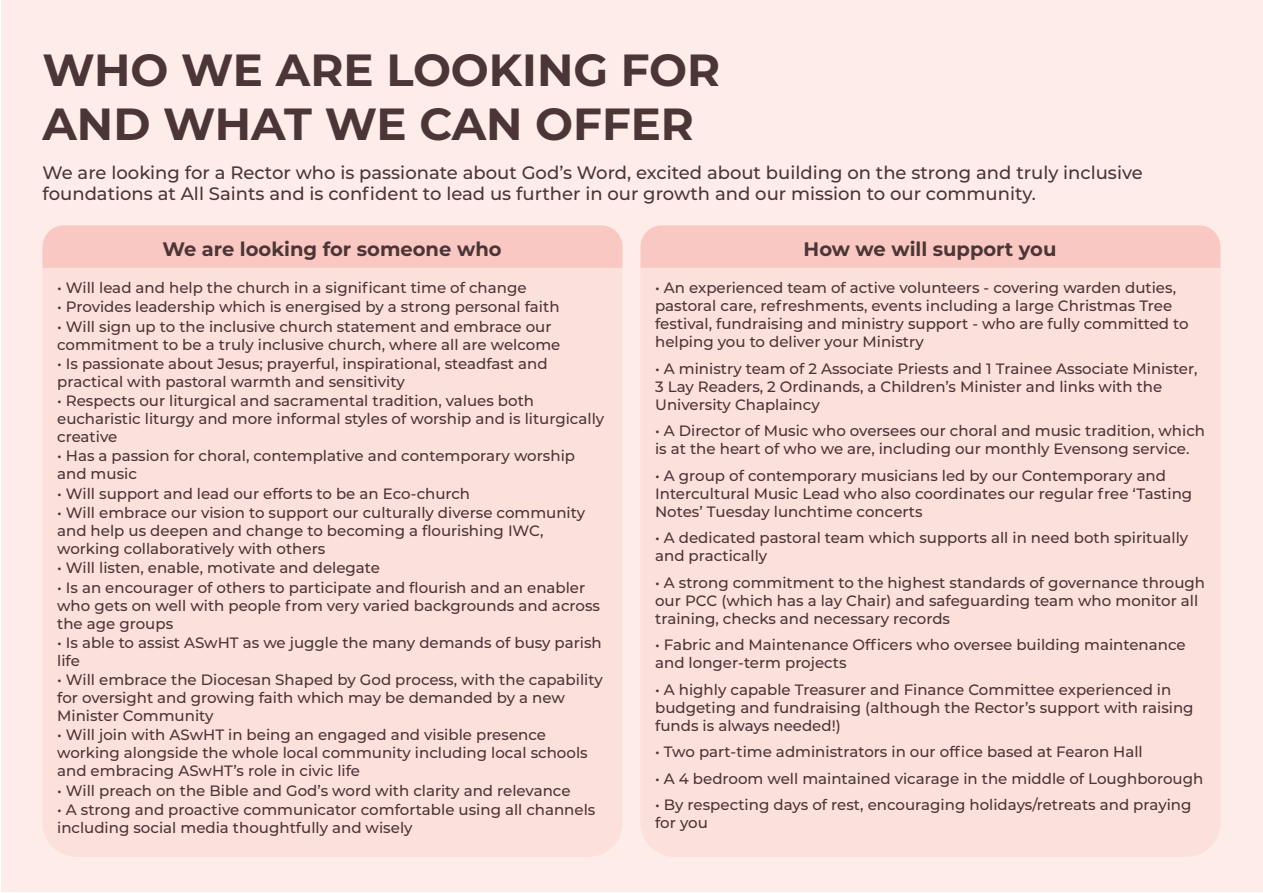
<style>
.page{position:relative;width:1263px;height:893px;background:#fff}
.page>*{position:absolute;margin:0;border:0;box-sizing:border-box;transform-origin:0 0}
.t1{font:700 45px/54px "Montserrat";color:#4b3536}
.t2{font:700 19.5px "Montserrat";color:#4b3536}
.t3{font:500 18px/21.6px "Montserrat";color:#4b3536}
.t4{font:500 15px/18px "Montserrat";color:#4b3536}
</style>
<div class="page">
<div style="left:2px;top:0;width:1261px;height:891px;background:#fdece7"></div>
<div style="left:43px;top:225px;width:579px;height:43px;background:#f9c8c2"></div>
<div style="left:640px;top:225px;width:580px;height:43px;background:#f9c8c2"></div>
<div style="left:43px;top:268px;width:579px;height:589px;background:#fce0db"></div>
<div style="left:641px;top:268px;width:579px;height:589px;background:#fce0db"></div>
<h1 class="t1" style="left:43px;top:41px;width:679px">WHO WE ARE LOOKING FOR<br>AND WHAT WE CAN OFFER</h1>
<p class="t3" style="left:43px;top:161px;width:1102px">We are looking for a Rector who is passionate about God’s Word, excited about building on the strong and truly inclusive foundations at All Saints and is confident to lead us further in our growth and our mission to our community.</p>
<h2 class="t2" style="left:162px;top:235px;width:341px">We are looking for someone who</h2>
<h2 class="t2" style="left:803px;top:235px;width:254px">How we will support you</h2>
<p class="t4" style="left:57px;top:278px;width:471px">• Will lead and help the church in a significant time of change</p>
<p class="t4" style="left:57px;top:297px;width:504px">• Provides leadership which is energised by a strong personal faith</p>
<p class="t4" style="left:57px;top:317px;width:505px">• Will sign up to the inclusive church statement and embrace our commitment to be a truly inclusive church, where all are welcome</p>
<p class="t4" style="left:57px;top:354px;width:492px">• Is passionate about Jesus; prayerful, inspirational, steadfast and practical with pastoral warmth and sensitivity</p>
<p class="t4" style="left:57px;top:391px;width:549px">• Respects our liturgical and sacramental tradition, values both eucharistic liturgy and more informal styles of worship and is liturgically creative</p>
<p class="t4" style="left:57px;top:446px;width:519px">• Has a passion for choral, contemplative and contemporary worship and music</p>
<p class="t4" style="left:57px;top:484px;width:414px">• Will support and lead our efforts to be an Eco-church</p>
<p class="t4" style="left:57px;top:503px;width:530px">• Will embrace our vision to support our culturally diverse community and help us deepen and change to becoming a flourishing IWC, working collaboratively with others</p>
<p class="t4" style="left:57px;top:558px;width:324px">• Will listen, enable, motivate and delegate</p>
<p class="t4" style="left:57px;top:578px;width:544px">• Is an encourager of others to participate and flourish and an enabler who gets on well with people from very varied backgrounds and across the age groups</p>
<p class="t4" style="left:57px;top:633px;width:546px">• Is able to assist ASwHT as we juggle the many demands of busy parish life</p>
<p class="t4" style="left:57px;top:670px;width:547px">• Will embrace the Diocesan Shaped by God process, with the capability for oversight and growing faith which may be demanded by a new<br>Minister Community</p>
<p class="t4" style="left:57px;top:725px;width:532px">• Will join with ASwHT in being an engaged and visible presence working alongside the whole local community including local schools and embracing ASwHT’s role in civic life</p>
<p class="t4" style="left:57px;top:781px;width:515px">• Will preach on the Bible and God’s word with clarity and relevance</p>
<p class="t4" style="left:57px;top:800px;width:540px">• A strong and proactive communicator comfortable using all channels including social media thoughtfully and wisely</p>
<p class="t4" style="left:655px;top:278px;width:535px">• An experienced team of active volunteers - covering warden duties, pastoral care, refreshments, events including a large Christmas Tree festival, fundraising and ministry support - who are fully committed to helping you to deliver your Ministry</p>
<p class="t4" style="left:655px;top:359px;width:544px">• A ministry team of 2 Associate Priests and 1 Trainee Associate Minister,<br>3 Lay Readers, 2 Ordinands, a Children’s Minister and links with the<br>University Chaplaincy</p>
<p class="t4" style="left:655px;top:421px;width:551px">• A Director of Music who oversees our choral and music tradition, which is at the heart of who we are, including our monthly Evensong service.</p>
<p class="t4" style="left:655px;top:466px;width:539px">• A group of contemporary musicians led by our Contemporary and<br>Intercultural Music Lead who also coordinates our regular free ‘Tasting<br>Notes’ Tuesday lunchtime concerts</p>
<p class="t4" style="left:655px;top:528px;width:535px">• A dedicated pastoral team which supports all in need both spiritually and practically</p>
<p class="t4" style="left:655px;top:573px;width:551px">• A strong commitment to the highest standards of governance through our PCC (which has a lay Chair) and safeguarding team who monitor all training, checks and necessary records</p>
<p class="t4" style="left:655px;top:635px;width:532px">• Fabric and Maintenance Officers who oversee building maintenance and longer-term projects</p>
<p class="t4" style="left:655px;top:680px;width:540px">• A highly capable Treasurer and Finance Committee experienced in budgeting and fundraising (although the Rector’s support with raising funds is always needed!)</p>
<p class="t4" style="left:655px;top:742px;width:489px">• Two part-time administrators in our office based at Fearon Hall</p>
<p class="t4" style="left:655px;top:769px;width:550px">• A 4 bedroom well maintained vicarage in the middle of Loughborough</p>
<p class="t4" style="left:655px;top:795px;width:538px">• By respecting days of rest, encouraging holidays/retreats and praying for you</p>
</div>
